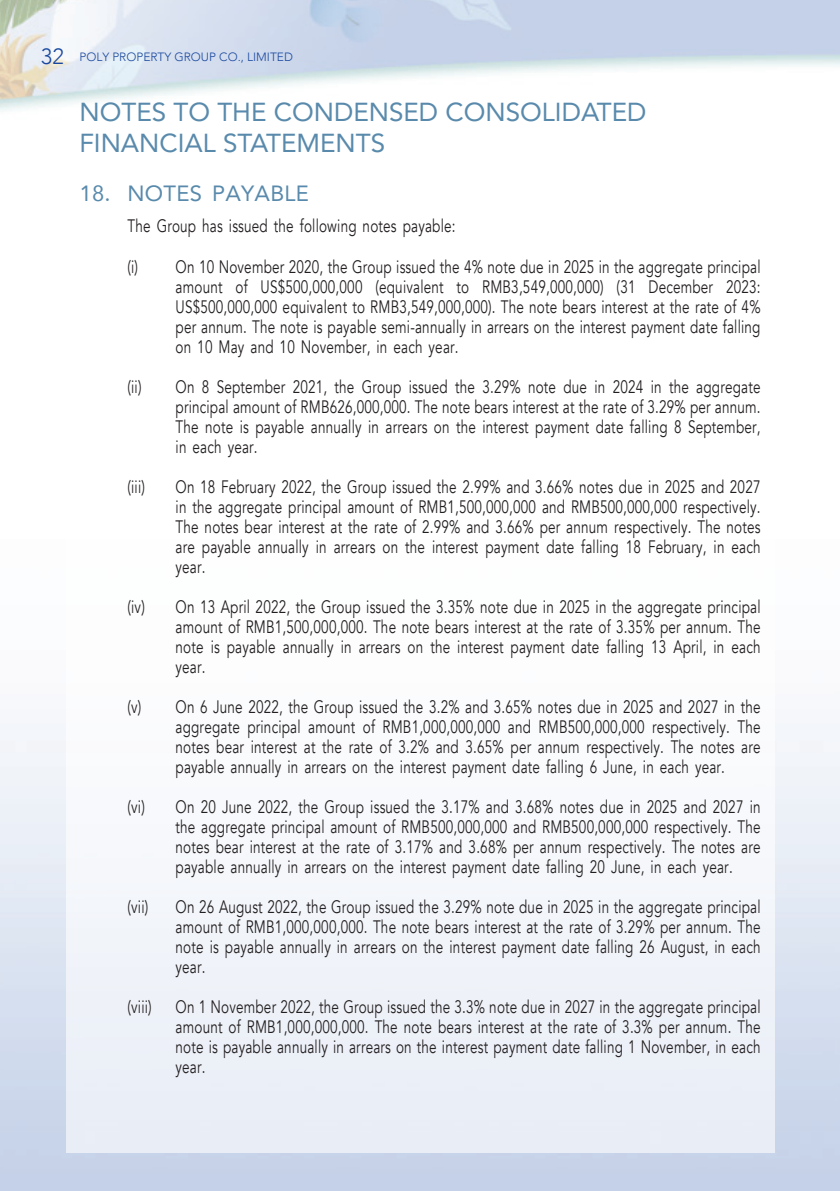
<style>
.page{position:relative;width:840px;height:1191px;background:#fff}
.page>*{position:absolute;margin:0;border:0;box-sizing:border-box;transform-origin:0 0}
.t1{font:26px/31.6px "Avenir";color:#598aac}
._03_H1{font:22px "Avenir";letter-spacing:.015em;color:#598aac}
._01_Body_Text{font:18px/20px "Avenir";letter-spacing:.015em;color:#231f20;text-align:justify;scale:.75 1}
.t2{font:300 12px "Avenir";color:#19489e}
.s1{font-size:22px}
</style>
<div class="page">
<img style="left:0;top:0;width:839px;height:1191px">
<div style="left:66px;top:162px;width:707px;height:991px;background:linear-gradient(to bottom,#fff,#edf1f8)"></div>
<p class="t2" style="left:41px;top:50px;width:253px"><span class="s1">32</span> POLY PROPERTY GROUP CO., LIMITED</p>
<h1 class="t1" style="left:79px;top:95px;width:568px">NOTES TO THE CONDENSED CONSOLIDATED<br>FINANCIAL STATEMENTS</h1>
<p class="_03_H1" style="left:79px;top:176px;width:231px">18. NOTES PAYABLE</p>
<p class="_01_Body_Text" style="left:127px;top:217px;width:438px">The Group has issued the following notes payable:</p>
<p class="_01_Body_Text" style="left:175px;top:257px;width:781px;text-indent:-48px">(i) On 10 November 2020, the Group issued the 4% note due in 2025 in the aggregate principal amount of US$500,000,000 (equivalent to RMB3,549,000,000) (31 December 2023:<br>US$500,000,000 equivalent to RMB3,549,000,000). The note bears interest at the rate of 4% per annum. The note is payable semi-annually in arrears on the interest payment date falling on 10 May and 10 November, in each year.</p>
<p class="_01_Body_Text" style="left:127px;top:377px;width:20px">(ii)</p>
<p class="_01_Body_Text" style="left:175px;top:377px;width:781px">On 8 September 2021, the Group issued the 3.29% note due in 2024 in the aggregate principal amount of RMB626,000,000. The note bears interest at the rate of 3.29% per annum.<br>The note is payable annually in arrears on the interest payment date falling 8 September, in each year.</p>
<p class="_01_Body_Text" style="left:127px;top:477px;width:25px">(iii)</p>
<p class="_01_Body_Text" style="left:175px;top:477px;width:781px">On 18 February 2022, the Group issued the 2.99% and 3.66% notes due in 2025 and 2027 in the aggregate principal amount of RMB1,500,000,000 and RMB500,000,000 respectively.<br>The notes bear interest at the rate of 2.99% and 3.66% per annum respectively. The notes are payable annually in arrears on the interest payment date falling 18 February, in each year.</p>
<p class="_01_Body_Text" style="left:127px;top:597px;width:25px">(iv)</p>
<p class="_01_Body_Text" style="left:175px;top:597px;width:781px">On 13 April 2022, the Group issued the 3.35% note due in 2025 in the aggregate principal amount of RMB1,500,000,000. The note bears interest at the rate of 3.35% per annum. The note is payable annually in arrears on the interest payment date falling 13 April, in each year.</p>
<p class="_01_Body_Text" style="left:175px;top:697px;width:781px;text-indent:-48px">(v) On 6 June 2022, the Group issued the 3.2% and 3.65% notes due in 2025 and 2027 in the aggregate principal amount of RMB1,000,000,000 and RMB500,000,000 respectively. The notes bear interest at the rate of 3.2% and 3.65% per annum respectively. The notes are payable annually in arrears on the interest payment date falling 6 June, in each year.</p>
<p class="_01_Body_Text" style="left:127px;top:797px;width:25px">(vi)</p>
<p class="_01_Body_Text" style="left:175px;top:797px;width:781px">On 20 June 2022, the Group issued the 3.17% and 3.68% notes due in 2025 and 2027 in the aggregate principal amount of RMB500,000,000 and RMB500,000,000 respectively. The notes bear interest at the rate of 3.17% and 3.68% per annum respectively. The notes are payable annually in arrears on the interest payment date falling 20 June, in each year.</p>
<p class="_01_Body_Text" style="left:127px;top:897px;width:29px">(vii)</p>
<p class="_01_Body_Text" style="left:175px;top:897px;width:781px">On 26 August 2022, the Group issued the 3.29% note due in 2025 in the aggregate principal amount of RMB1,000,000,000. The note bears interest at the rate of 3.29% per annum. The note is payable annually in arrears on the interest payment date falling 26 August, in each year.</p>
<p class="_01_Body_Text" style="left:127px;top:997px;width:34px">(viii)</p>
<p class="_01_Body_Text" style="left:175px;top:997px;width:781px">On 1 November 2022, the Group issued the 3.3% note due in 2027 in the aggregate principal amount of RMB1,000,000,000. The note bears interest at the rate of 3.3% per annum. The note is payable annually in arrears on the interest payment date falling 1 November, in each year.</p>
</div>
